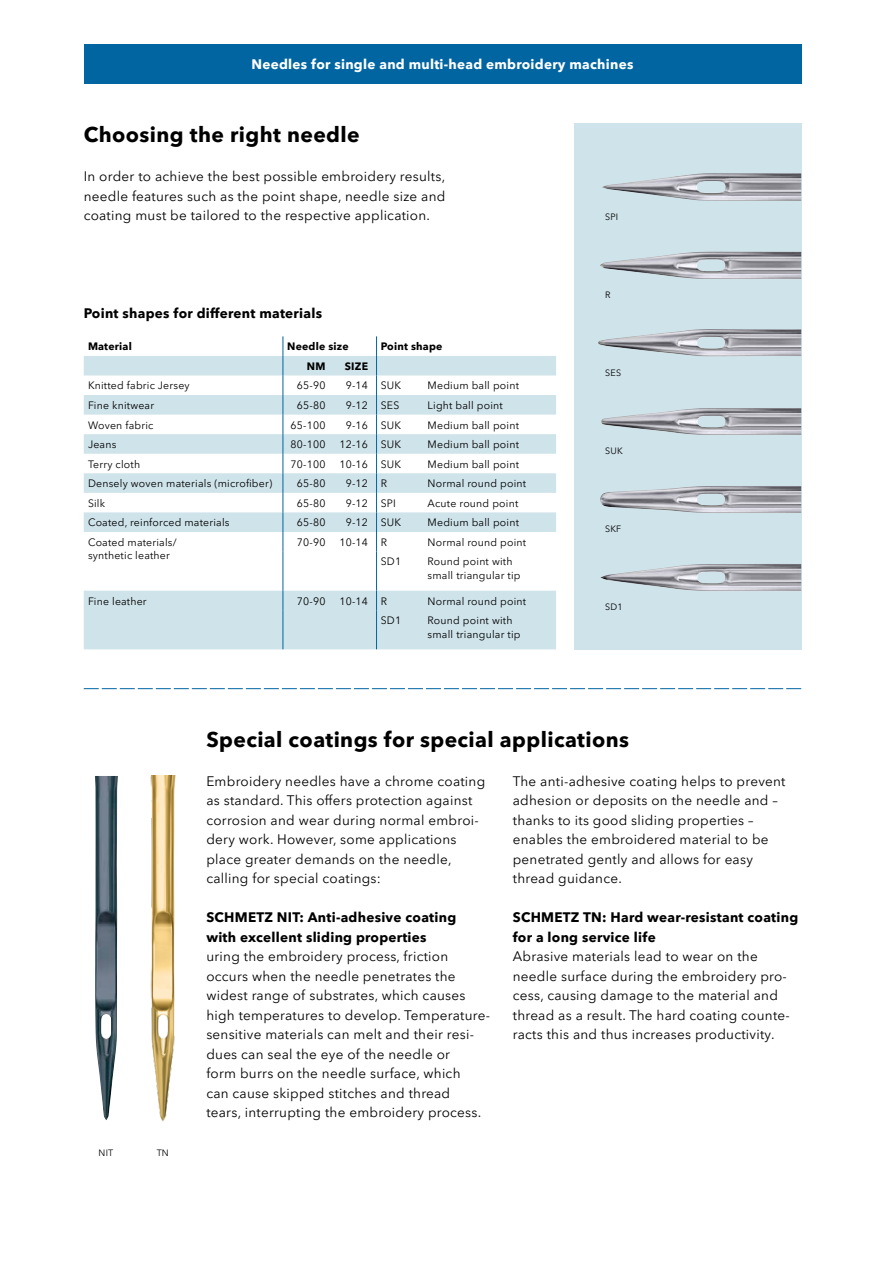
<style>
.page{position:relative;width:885px;height:1263px;background:#fff}
.page>*{position:absolute;margin:0;border:0;box-sizing:border-box;transform-origin:0 0}
.t1{font:700 21px "Avenir Next W1 G";letter-spacing:.02em;color:#000}
.t2{font:13.5px/19.5px "Avenir Next W1 G";letter-spacing:.02em;color:#000}
.t3{font:700 13.5px/19.5px "Avenir Next W1 G";letter-spacing:.02em;color:#000}
.t4{font:700 13.5px "Avenir Next W1 G";letter-spacing:.02em;color:#fff}
.t5{font:10.5px/19.5px "Avenir Next W1 G";letter-spacing:.02em;color:#000}
.t6{font:700 10.5px "Avenir Next W1 G";letter-spacing:.02em;color:#000}
.t7{font:9px "Avenir Next W1 G";letter-spacing:.02em;color:#000}
</style>
<div class="page">
<svg style="left:84px;top:356px;width:472px;height:293px;fill:#cfe3ea"></svg>
<svg style="left:282px;top:336px;width:1px;height:215px"></svg>
<hr style="left:282px;top:551px;width:1px;height:40px;background:#0065a1">
<svg style="left:282px;top:591px;width:1px;height:19px"></svg>
<hr style="left:282px;top:610px;width:1px;height:39px;background:#0065a1">
<svg style="left:376px;top:336px;width:1px;height:215px"></svg>
<hr style="left:376px;top:551px;width:1px;height:40px;background:#0065a1">
<svg style="left:376px;top:591px;width:1px;height:19px"></svg>
<hr style="left:376px;top:610px;width:1px;height:39px;background:#0065a1">
<img style="left:95px;top:776px;width:23px;height:344px">
<img style="left:150px;top:776px;width:26px;height:346px">
<div style="left:574px;top:123px;width:227px;height:526px;background:#cfe3ea"></div>
<img style="left:602px;top:173px;width:199px;height:28px">
<img style="left:600px;top:252px;width:201px;height:27px">
<img style="left:598px;top:329px;width:203px;height:27px">
<img style="left:601px;top:408px;width:200px;height:27px">
<img style="left:600px;top:486px;width:201px;height:27px">
<img style="left:600px;top:564px;width:201px;height:27px">
<svg style="left:84px;top:688px;width:717px;height:1px"></svg>
<div style="left:84px;top:45px;width:717px;height:39px;background:#0065a1"></div>
<p class="t4" style="left:251px;top:54px;width:383px">Needles for single and multi-head embroidery machines</p>
<h1 class="t1" style="left:84px;top:118px;width:277px">Choosing the right needle</h1>
<p class="t2" style="left:84px;top:165px;width:363px;text-align:justify">In order to achieve the best possible embroidery results, needle features such as the point shape, needle size and coating must be tailored to the respective application.</p>
<p class="t3" style="left:84px;top:302px;width:240px">Point shapes for different materials</p>
<p class="t6" style="left:88px;top:338px;width:45px">Material</p>
<p class="t6" style="left:287px;top:338px;width:63px">Needle size</p>
<p class="t6" style="left:381px;top:338px;width:63px">Point shape</p>
<p class="t6" style="left:307px;top:358px;width:20px">NM</p>
<p class="t6" style="left:345px;top:358px;width:25px">SIZE</p>
<p class="t5" style="left:88px;top:375px;width:103px">Knitted fabric Jersey</p>
<p class="t5" style="left:427px;top:375px;width:93px">Medium ball point</p>
<p class="t5" style="left:88px;top:395px;width:68px">Fine knitwear</p>
<p class="t5" style="left:427px;top:395px;width:77px">Light ball point</p>
<p class="t5" style="left:88px;top:414px;width:67px">Woven fabric</p>
<p class="t5" style="left:427px;top:414px;width:93px">Medium ball point</p>
<p class="t5" style="left:88px;top:434px;width:30px">Jeans</p>
<p class="t5" style="left:427px;top:434px;width:93px">Medium ball point</p>
<p class="t5" style="left:88px;top:453px;width:54px">Terry cloth</p>
<p class="t5" style="left:427px;top:453px;width:93px">Medium ball point</p>
<p class="t5" style="left:88px;top:473px;width:186px">Densely woven materials (microfiber)</p>
<p class="t5" style="left:427px;top:473px;width:100px">Normal round point</p>
<p class="t5" style="left:88px;top:492px;width:19px">Silk</p>
<p class="t5" style="left:427px;top:492px;width:92px">Acute round point</p>
<p class="t5" style="left:88px;top:512px;width:143px">Coated, reinforced materials</p>
<p class="t5" style="left:427px;top:512px;width:93px">Medium ball point</p>
<p class="t5" style="left:88px;top:534px;width:90px;line-height:13.5px">Coated materials/ synthetic leather</p>
<p class="t5" style="left:427px;top:531px;width:100px">Normal round point<br>Round point with</p>
<p class="t5" style="left:427px;top:565px;width:94px">small triangular tip</p>
<p class="t5" style="left:88px;top:590px;width:60px">Fine leather</p>
<p class="t5" style="left:427px;top:590px;width:100px">Normal round point<br>Round point with</p>
<p class="t5" style="left:427px;top:623px;width:94px">small triangular tip</p>
<p class="t5" style="left:297px;top:375px;width:30px">65-90</p>
<p class="t5" style="left:346px;top:375px;width:57px">9-14 SUK</p>
<p class="t5" style="left:297px;top:395px;width:30px">65-80</p>
<p class="t5" style="left:346px;top:395px;width:55px">9-12 SES</p>
<p class="t5" style="left:290px;top:414px;width:36px">65-100</p>
<p class="t5" style="left:346px;top:414px;width:57px">9-16 SUK</p>
<p class="t5" style="left:290px;top:434px;width:36px">80-100</p>
<p class="t5" style="left:339px;top:434px;width:63px">12-16 SUK</p>
<p class="t5" style="left:290px;top:453px;width:36px">70-100</p>
<p class="t5" style="left:339px;top:453px;width:63px">10-16 SUK</p>
<p class="t5" style="left:297px;top:473px;width:30px">65-80</p>
<p class="t5" style="left:346px;top:473px;width:43px">9-12 R</p>
<p class="t5" style="left:297px;top:492px;width:30px">65-80</p>
<p class="t5" style="left:346px;top:492px;width:52px">9-12 SPI</p>
<p class="t5" style="left:297px;top:512px;width:30px">65-80</p>
<p class="t5" style="left:346px;top:512px;width:57px">9-12 SUK</p>
<p class="t5" style="left:297px;top:531px;width:30px">70-90</p>
<p class="t5" style="left:381px;top:531px;width:22px;text-indent:-41px">10-14 R<br>SD1</p>
<p class="t5" style="left:297px;top:590px;width:30px">70-90</p>
<p class="t5" style="left:381px;top:590px;width:22px;text-indent:-41px">10-14 R<br>SD1</p>
<p class="t7" style="left:605px;top:210px;width:14px">SPI</p>
<p class="t7" style="left:605px;top:288px;width:7px">R</p>
<p class="t7" style="left:605px;top:366px;width:17px">SES</p>
<p class="t7" style="left:605px;top:444px;width:19px">SUK</p>
<p class="t7" style="left:605px;top:522px;width:18px">SKF</p>
<p class="t7" style="left:605px;top:600px;width:19px">SD1</p>
<p class="t7" style="left:99px;top:1146px;width:16px">NIT</p>
<p class="t7" style="left:157px;top:1146px;width:14px">TN</p>
<h1 class="t1" style="left:206px;top:723px;width:424px">Special coatings for special applications</h1>
<p class="t2" style="left:206px;top:770px;width:280px">Embroidery needles have a chrome coating as standard. This offers protection against corrosion and wear during normal embroi&shy;dery work. However, some applications place greater demands on the needle, calling for special coatings:</p>
<p class="t3" style="left:206px;top:907px;width:251px">SCHMETZ NIT: Anti-adhesive coating with excellent sliding properties</p>
<p class="t2" style="left:206px;top:945px;width:285px">uring the embroidery process, friction occurs when the needle penetrates the widest range of substrates, which causes high temperatures to develop. Temperature&shy;sensitive materials can melt and their resi&shy;dues can seal the eye of the needle or<br>form burrs on the needle surface, which<br>can cause skipped stitches and thread<br>tears, interrupting the embroidery process.</p>
<p class="t2" style="left:512px;top:770px;width:274px">The anti-adhesive coating helps to prevent adhesion or deposits on the needle and – thanks to its good sliding properties – enables the embroidered material to be penetrated gently and allows for easy thread guidance.</p>
<p class="t3" style="left:512px;top:907px;width:287px">SCHMETZ TN: Hard wear-resistant coating for a long service life</p>
<p class="t2" style="left:512px;top:945px;width:278px">Abrasive materials lead to wear on the needle surface during the embroidery pro&shy;cess, causing damage to the material and thread as a result. The hard coating counte&shy;racts this and thus increases productivity.</p>
</div>
